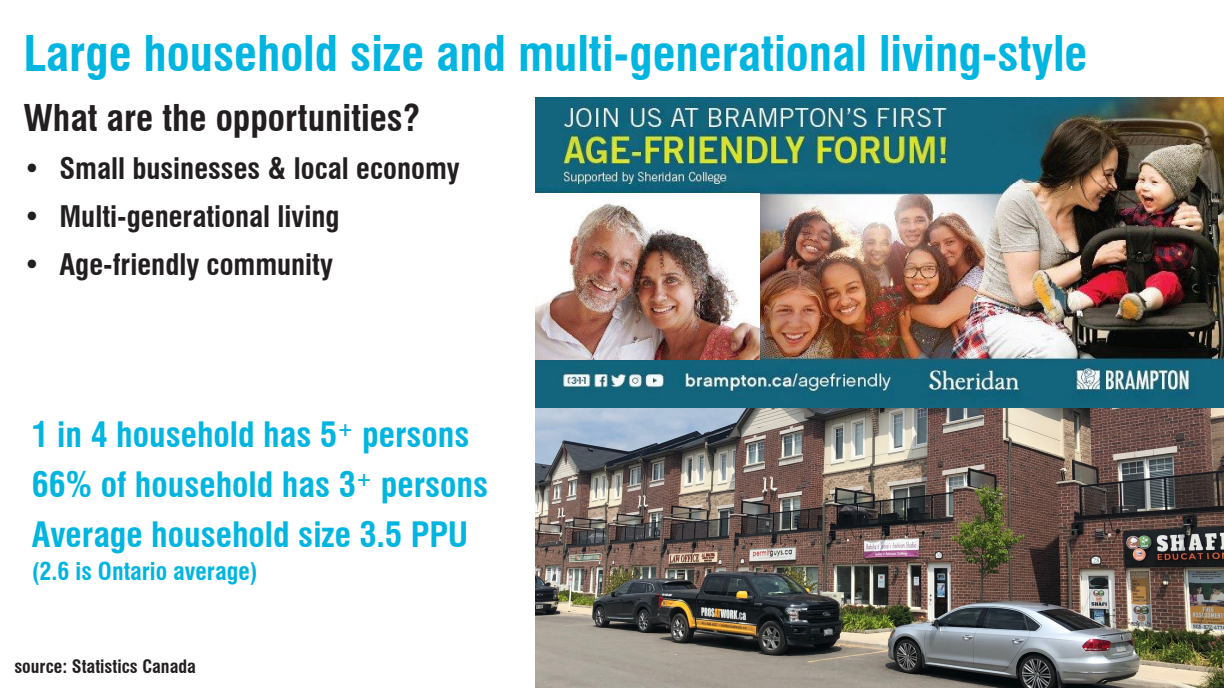
<style>
.page{position:relative;width:1224px;height:688px;background:#fff}
.page>*{position:absolute;margin:0;border:0;box-sizing:border-box;transform-origin:0 0}
.Paragraph_Style_1{font:700 condensed 48px "Swiss 721 BT";color:#00b5e0}
.Paragraph_Style_1-2{font:700 condensed 36px "Swiss 721 BT";color:#231f20}
.Paragraph_Style_1-3{font:700 condensed 34.2px "Swiss 721 BT";color:#00b5e0}
.t1{font:700 condensed 29px "Swiss 721 BT";color:#231f20}
.Paragraph_Style_1-4{font:700 condensed 24px "Swiss 721 BT";color:#00b5e0}
.t2{font:700 condensed 18px "Swiss 721 BT";color:#231f20}
</style>
<div class="page">
<img style="left:536px;top:407px;width:688px;height:280px">
<img style="left:536px;top:97px;width:688px;height:310px">
<img style="left:536px;top:194px;width:224px;height:165px">
<p class="Paragraph_Style_1" style="left:23px;top:24px;width:1066px">Large household size and multi-generational living-style</p>
<p class="Paragraph_Style_1-2" style="left:23px;top:96px;width:399px">What are the opportunities?</p>
<p class="t1" style="left:23px;top:151px;width:438px">• Small businesses &amp; local economy</p>
<p class="t1" style="left:23px;top:199px;width:318px">• Multi-generational living</p>
<p class="t1" style="left:23px;top:247px;width:311px">• Age-friendly community</p>
<p class="Paragraph_Style_1-3" style="left:32px;top:414px;width:439px">1 in 4 household has 5<sup>+</sup> persons</p>
<p class="Paragraph_Style_1-3" style="left:32px;top:464px;width:458px">66% of household has 3<sup>+</sup> persons</p>
<p class="Paragraph_Style_1-3" style="left:32px;top:514px;width:438px">Average household size 3.5 PPU</p>
<p class="Paragraph_Style_1-4" style="left:32px;top:556px;width:228px">(2.6 is Ontario average)</p>
<p class="t2" style="left:14px;top:655px;width:183px">source: Statistics Canada</p>
</div>
